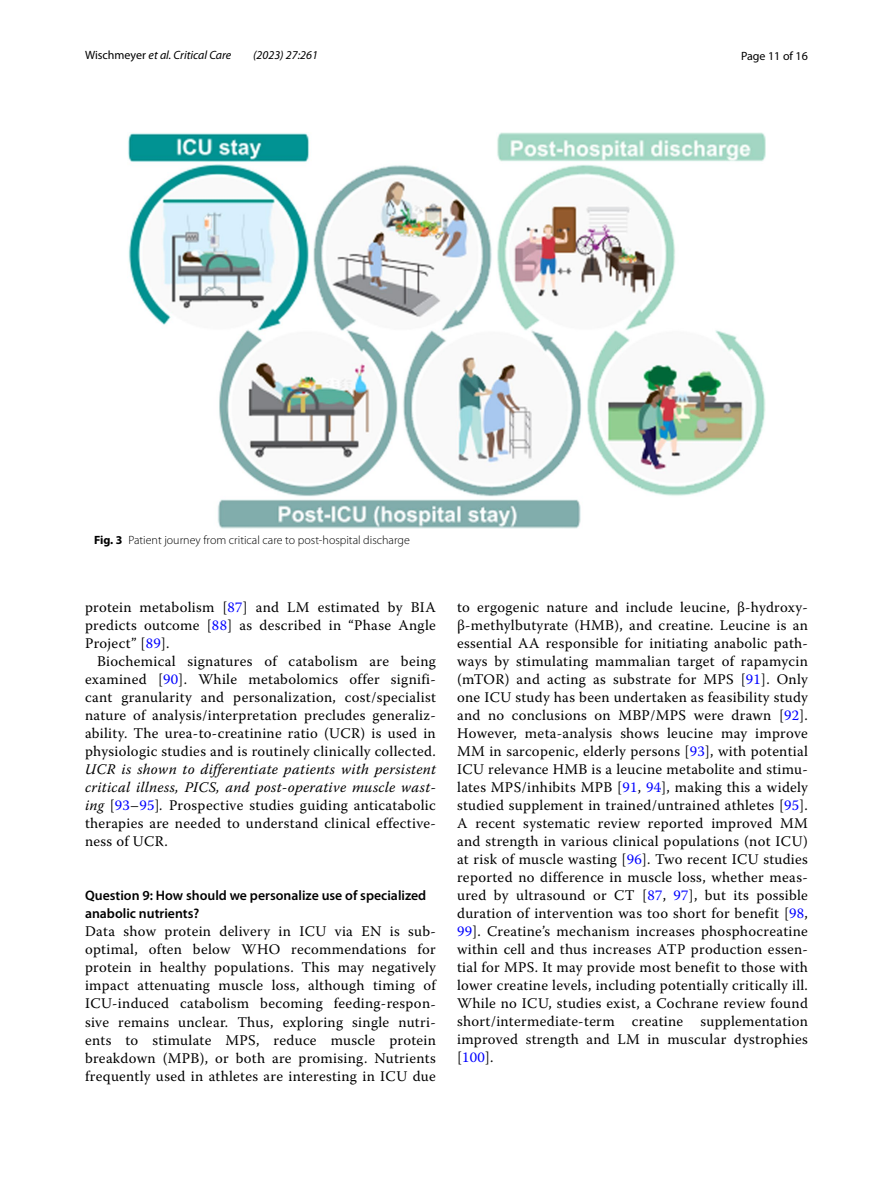
<style>
.page{position:relative;width:893px;height:1187px;background:#fff}
.page>*{position:absolute;margin:0;border:0;box-sizing:border-box;transform-origin:0 0}
.t1{font:14.7px/18px "Warnock Pro";letter-spacing:.02em;color:#000;text-align:justify}
.t2{font:italic 14.7px/18px "Warnock Pro";letter-spacing:.02em;color:#000;text-align:justify}
.t3{font:600 13.8px/18px "Myriad Pro";color:#000}
.t4{font:300 12px "Myriad Pro";color:#000}
.t5{font:italic 12px "Myriad Pro";color:#000}
.t6{font:12px "Myriad Pro";color:#000}
.s1{font-style:normal}
.s2{font-weight:700}
.s3{color:#00f}
.s4{font-style:normal;color:#00f}
</style>
<div class="page">
<img style="left:128px;top:133px;width:637px;height:396px">
<p class="t5" style="left:85px;top:48px;width:148px"><span class="s1">Wischmeyer</span> et al. Critical Care</p>
<p class="t5" style="left:253px;top:48px;width:66px">(2023) 27:261</p>
<p class="t6" style="left:741px;top:48px;width:68px">Page 11 of 16</p>
<p class="t4" style="left:94px;top:533px;width:317px"><span class="s2">Fig. 3</span> Patient journey from critical care to post-hospital discharge</p>
<p class="t1" style="left:85px;top:597px;width:352px">protein metabolism [<span class="s3">87</span>] and LM estimated by BIA predicts outcome [<span class="s3">88</span>] as described in “Phase Angle Project” [<span class="s3">89</span>].</p>
<p class="t1" style="left:85px;top:651px;width:352px;text-indent:12px">Biochemical signatures of catabolism are being examined [<span class="s3">90</span>]. While metabolomics offer signifi&shy;cant granularity and personalization, cost/specialist nature of analysis/interpretation precludes generaliz&shy;ability. The urea-to-creatinine ratio (UCR) is used in physiologic studies and is routinely clinically collected.</p>
<p class="t2" style="left:85px;top:759px;width:352px">UCR is shown to differentiate patients with persistent critical illness, PICS, and post-operative muscle wast&shy;ing <span class="s1">[</span><span class="s4">93</span><span class="s1">–</span><span class="s4">95</span><span class="s1">]</span>. <span class="s1">Prospective studies guiding anticatabolic therapies are needed to understand clinical effective&shy;ness of UCR.</span></p>
<p class="t3" style="left:85px;top:886px;width:343px">Question 9: How should we personalize use of specialized anabolic nutrients?</p>
<p class="t1" style="left:85px;top:922px;width:352px">Data show protein delivery in ICU via EN is sub&shy;optimal, often below WHO recommendations for protein in healthy populations. This may negatively impact attenuating muscle loss, although timing of ICU-induced catabolism becoming feeding-respon&shy;sive remains unclear. Thus, exploring single nutri&shy;ents to stimulate MPS, reduce muscle protein breakdown (MPB), or both are promising. Nutrients frequently used in athletes are interesting in ICU due</p>
<p class="t1" style="left:457px;top:597px;width:352px">to ergogenic nature and include leucine, β-hydroxy&shy;β-methylbutyrate (HMB), and creatine. Leucine is an essential AA responsible for initiating anabolic path&shy;ways by stimulating mammalian target of rapamycin (mTOR) and acting as substrate for MPS [<span class="s3">91</span>]. Only one ICU study has been undertaken as feasibility study and no conclusions on MBP/MPS were drawn [<span class="s3">92</span>].<br>However, meta-analysis shows leucine may improve MM in sarcopenic, elderly persons [<span class="s3">93</span>], with potential ICU relevance HMB is a leucine metabolite and stimu&shy;lates MPS/inhibits MPB [<span class="s3">91</span>, <span class="s3">94</span>], making this a widely studied supplement in trained/untrained athletes [<span class="s3">95</span>].<br>A recent systematic review reported improved MM and strength in various clinical populations (not ICU) at risk of muscle wasting [<span class="s3">96</span>]. Two recent ICU studies reported no difference in muscle loss, whether meas&shy;ured by ultrasound or CT [<span class="s3">87</span>, <span class="s3">97</span>], but its possible duration of intervention was too short for benefit [<span class="s3">98</span>, <span class="s3">99</span>]. Creatine’s mechanism increases phosphocreatine within cell and thus increases ATP production essen&shy;tial for MPS. It may provide most benefit to those with lower creatine levels, including potentially critically ill.<br>While no ICU, studies exist, a Cochrane review found short/intermediate-term creatine supplementation improved strength and LM in muscular dystrophies [<span class="s3">100</span>].</p>
</div>
